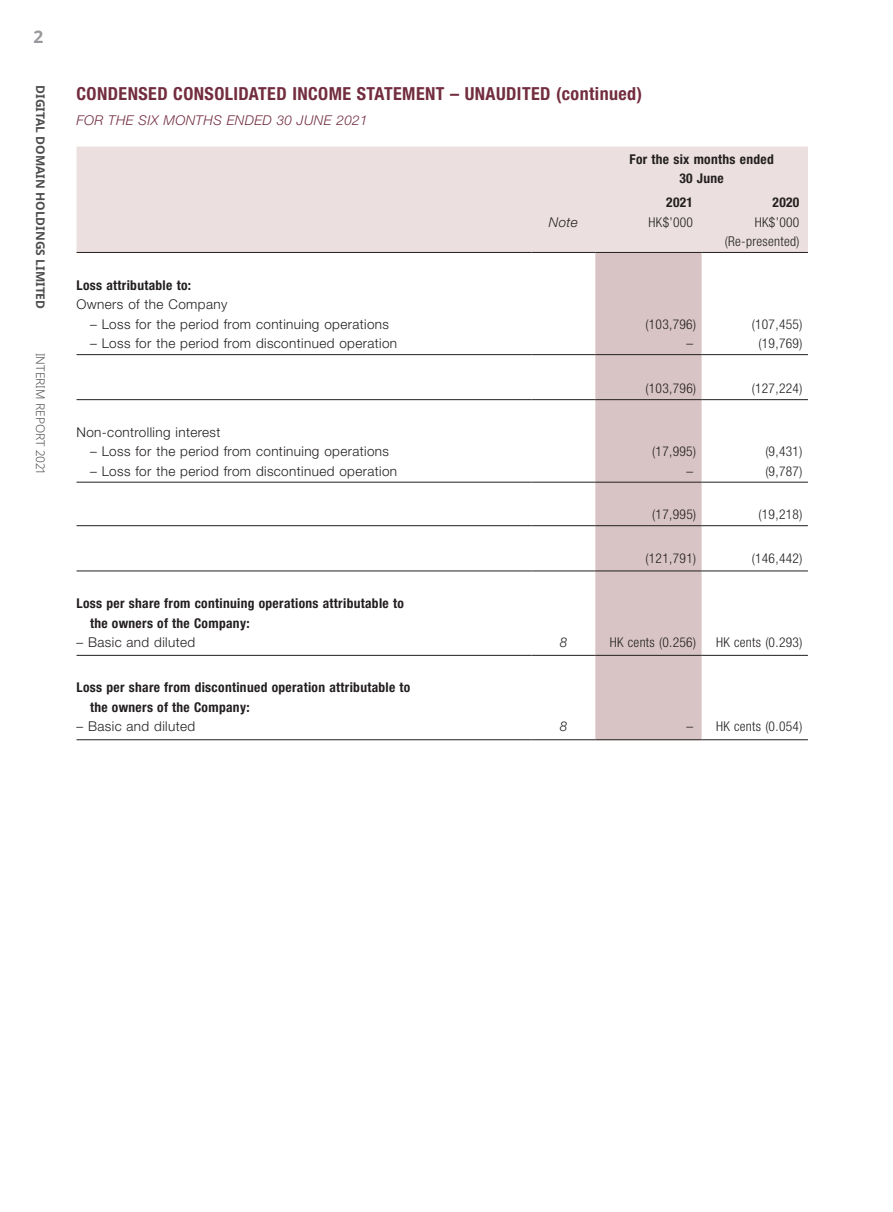
<style>
.page{position:relative;width:893px;height:1212px;background:#fff}
.page>*{position:absolute;margin:0;border:0;box-sizing:border-box;transform-origin:0 0}
.t1{font:700 condensed 18px "Helvetica Neue LT Std";letter-spacing:.025em;color:#722d3f}
.t2{font:700 17.25px "Noto Sans";color:#97999c}
.t3{font:300 13.5px "Helvetica Neue LT Std";letter-spacing:.03em;color:#231f20}
.t4{font:700 condensed 13.5px/19.5px "Helvetica Neue LT Std";letter-spacing:.025em;color:#231f20}
.t5{font:300 condensed 13.5px/19.5px "Helvetica Neue LT Std";letter-spacing:.025em;color:#231f20;text-align:right}
.t6{font:italic 300 13.5px "Helvetica Neue LT Std";letter-spacing:.03em;color:#722d3f}
.t7{font:italic 300 13.5px "Helvetica Neue LT Std";color:#231f20}
.t8{font:700 12px "Noto Sans";color:#4b4c4d}
.t9{font:300 12px "Noto Sans";color:#4b4c4d}
</style>
<div class="page">
<div style="left:77px;top:147px;width:731px;height:105px;background:#ebe0df"></div>
<div style="left:595px;top:253px;width:107px;height:486px;background:#d8c4c4"></div>
<hr style="left:77px;top:252px;width:454px;height:1px;background:#231f20">
<hr style="left:531px;top:252px;width:64px;height:1px;background:#231f20">
<hr style="left:595px;top:252px;width:107px;height:1px;background:#231f20">
<hr style="left:702px;top:252px;width:106px;height:1px;background:#231f20">
<hr style="left:77px;top:354px;width:454px;height:1px;background:#231f20">
<hr style="left:531px;top:354px;width:64px;height:1px;background:#231f20">
<hr style="left:595px;top:354px;width:107px;height:1px;background:#231f20">
<hr style="left:702px;top:354px;width:106px;height:1px;background:#231f20">
<hr style="left:77px;top:399px;width:454px;height:1px;background:#231f20">
<hr style="left:531px;top:399px;width:64px;height:1px;background:#231f20">
<hr style="left:595px;top:399px;width:107px;height:1px;background:#231f20">
<hr style="left:702px;top:399px;width:106px;height:1px;background:#231f20">
<hr style="left:77px;top:482px;width:454px;height:1px;background:#231f20">
<hr style="left:531px;top:482px;width:64px;height:1px;background:#231f20">
<hr style="left:595px;top:482px;width:107px;height:1px;background:#231f20">
<hr style="left:702px;top:482px;width:106px;height:1px;background:#231f20">
<hr style="left:77px;top:525px;width:454px;height:1px;background:#231f20">
<hr style="left:531px;top:525px;width:64px;height:1px;background:#231f20">
<hr style="left:595px;top:525px;width:107px;height:1px;background:#231f20">
<hr style="left:702px;top:525px;width:106px;height:1px;background:#231f20">
<hr style="left:77px;top:570px;width:454px;height:1px;background:#231f20">
<hr style="left:531px;top:570px;width:64px;height:1px;background:#231f20">
<hr style="left:595px;top:570px;width:107px;height:1px;background:#231f20">
<hr style="left:702px;top:570px;width:106px;height:1px;background:#231f20">
<hr style="left:77px;top:655px;width:454px;height:1px;background:#231f20">
<hr style="left:531px;top:655px;width:64px;height:1px;background:#231f20">
<hr style="left:595px;top:655px;width:107px;height:1px;background:#231f20">
<hr style="left:702px;top:655px;width:106px;height:1px;background:#231f20">
<hr style="left:77px;top:739px;width:454px;height:1px;background:#231f20">
<hr style="left:531px;top:739px;width:64px;height:1px;background:#231f20">
<hr style="left:595px;top:739px;width:107px;height:1px;background:#231f20">
<hr style="left:702px;top:739px;width:106px;height:1px;background:#231f20">
<p class="t2" style="left:33px;top:24px;width:11px">2</p>
<p class="t8" style="left:49px;top:85px;width:225px;rotate:90deg">DIGITAL DOMAIN HOLDINGS LIMITED</p>
<p class="t9" style="left:49px;top:353px;width:123px;rotate:90deg">INTERIM REPORT 2021</p>
<h1 class="t1" style="left:77px;top:83px;width:567px">CONDENSED CONSOLIDATED INCOME STATEMENT – UNAUDITED (continued)</h1>
<p class="t6" style="left:77px;top:112px;width:293px">FOR THE SIX MONTHS ENDED 30 JUNE 2021</p>
<p class="t4" style="left:629px;top:149px;width:146px;text-align:center">For the six months ended<br>30 June</p>
<p class="t4" style="left:666px;top:192px;width:28px">2021</p>
<p class="t4" style="left:772px;top:192px;width:28px">2020</p>
<p class="t7" style="left:549px;top:214px;width:31px">Note</p>
<p class="t5" style="left:648px;top:212px;width:46px">HK$’000</p>
<p class="t5" style="left:725px;top:212px;width:76px">HK$’000 (Re-presented)</p>
<p class="t4" style="left:77px;top:275px;width:116px">Loss attributable to:</p>
<p class="t3" style="left:77px;top:296px;width:152px">Owners of the Company</p>
<p class="t3" style="left:90px;top:315px;width:300px">– Loss for the period from continuing operations</p>
<p class="t5" style="left:645px;top:314px;width:52px">(103,796)</p>
<p class="t5" style="left:752px;top:314px;width:52px">(107,455)</p>
<p class="t3" style="left:90px;top:335px;width:309px">– Loss for the period from discontinued operation</p>
<p class="t5" style="left:686px;top:333px;width:8px">–</p>
<p class="t5" style="left:758px;top:333px;width:45px">(19,769)</p>
<p class="t5" style="left:645px;top:378px;width:52px">(103,796)</p>
<p class="t5" style="left:752px;top:378px;width:52px">(127,224)</p>
<p class="t3" style="left:77px;top:423px;width:145px">Non-controlling interest</p>
<p class="t3" style="left:90px;top:443px;width:300px">– Loss for the period from continuing operations</p>
<p class="t5" style="left:652px;top:441px;width:45px">(17,995)</p>
<p class="t5" style="left:765px;top:441px;width:39px">(9,431)</p>
<p class="t3" style="left:90px;top:462px;width:309px">– Loss for the period from discontinued operation</p>
<p class="t5" style="left:686px;top:461px;width:8px">–</p>
<p class="t5" style="left:765px;top:461px;width:39px">(9,787)</p>
<p class="t5" style="left:652px;top:504px;width:45px">(17,995)</p>
<p class="t5" style="left:758px;top:504px;width:45px">(19,218)</p>
<p class="t5" style="left:645px;top:548px;width:52px">(121,791)</p>
<p class="t5" style="left:752px;top:548px;width:52px">(146,442)</p>
<p class="t4" style="left:90px;top:593px;width:315px;text-indent:-14px">Loss per share from continuing operations attributable to the owners of the Company:</p>
<p class="t3" style="left:77px;top:634px;width:120px">– Basic and diluted</p>
<p class="t7" style="left:560px;top:634px;width:9px">8</p>
<p class="t5" style="left:610px;top:632px;width:88px">HK cents (0.256)</p>
<p class="t5" style="left:716px;top:632px;width:88px">HK cents (0.293)</p>
<p class="t4" style="left:90px;top:678px;width:322px;text-indent:-14px">Loss per share from discontinued operation attributable to the owners of the Company:</p>
<p class="t3" style="left:77px;top:718px;width:120px">– Basic and diluted</p>
<p class="t7" style="left:560px;top:718px;width:9px">8</p>
<p class="t5" style="left:686px;top:717px;width:118px">– HK cents (0.054)</p>
</div>
